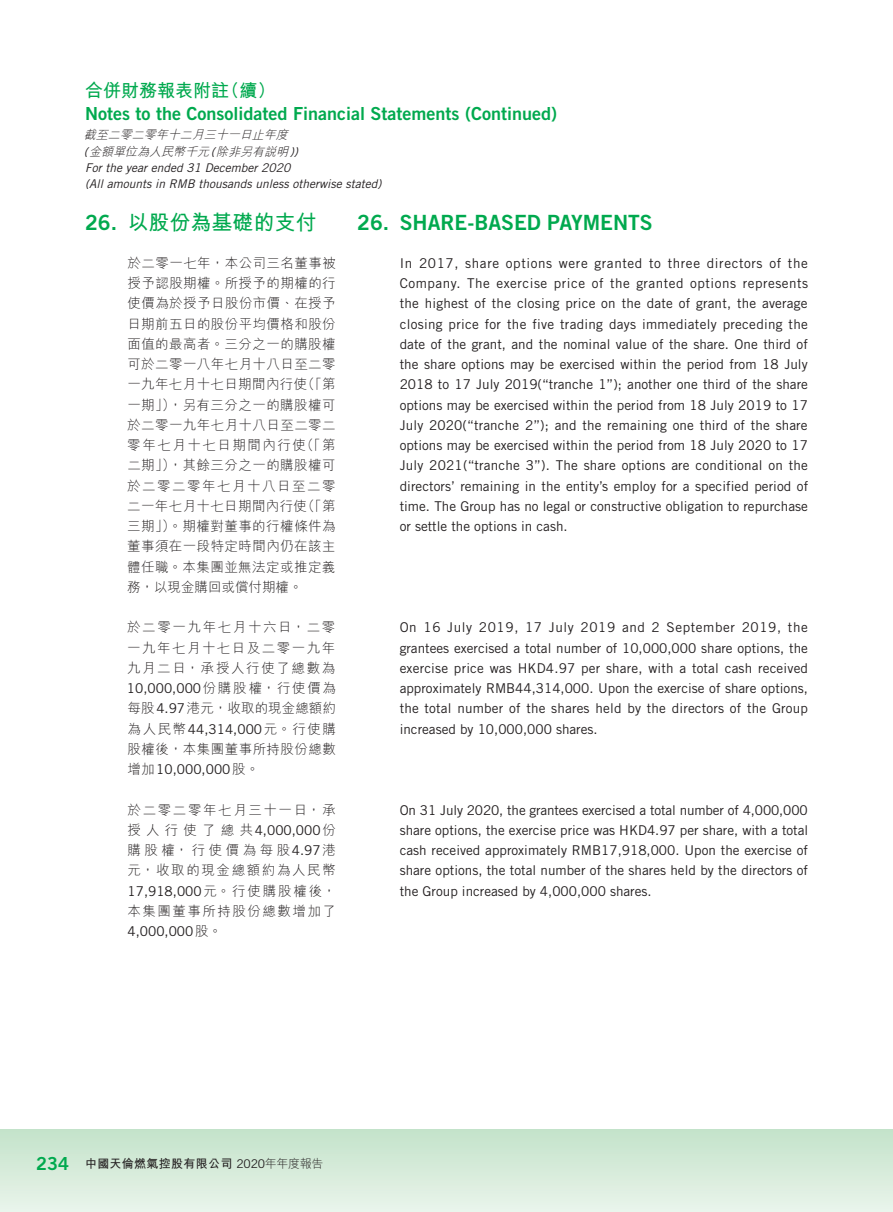
<style>
.page{position:relative;width:893px;height:1212px;background:#fff}
.page>*{position:absolute;margin:0;border:0;box-sizing:border-box;transform-origin:0 0}
.t1{font:21px "Trade Gothic LT Std Bd 2";color:#00a94e}
.t2{font:700 21px "M Hei HK";color:#00a94e}
.t3{font:18px "Trade Gothic LT Std Bd 2";color:#00a94e}
.t4{font:700 18px "M Hei HK";color:#00a94e}
.t5{font:13.5px/20.2px "Trade Gothic LT Std";color:#231f20;text-align:justify}
.t6{font:300 13.5px/20.2px "M Hei HK";letter-spacing:.11em;color:#231f20;text-align:justify}
.t7{font:300 13.5px "M Hei HK";letter-spacing:.005em;color:#231f20}
.t8{font:300 13.5px "M Hei HK";letter-spacing:.035em;color:#231f20}
.t9{font:italic 12px/16.5px "Trade Gothic LT Std";color:#231f20}
.t10{font:italic 300 12px/16.5px "M Hei HK";color:#231f20}
.t11{font:700 12px "M Hei HK";letter-spacing:.025em;color:#231f20}
.s1{font-family:"Trade Gothic LT Std";font-weight:400}
.s2{font-family:"Trade Gothic LT Std Bd 2";font-weight:400}
.s3{font-family:"M Hei HK";font-weight:300}
.s4{font-family:"Trade Gothic LT Std Bd 2";font-weight:400;font-size:18px;color:#00a94e}
.s5{font-weight:300}
</style>
<div class="page">
<div style="left:0;top:1129px;width:892px;height:83px;background:linear-gradient(to bottom,#c3e2ca,#eaf5eb)"></div>
<h2 class="t4" style="left:85px;top:77px;width:192px">合併財務報表附註（續）</h2>
<h2 class="t3" style="left:85px;top:102px;width:473px">Notes to the Consolidated Financial Statements (Continued)</h2>
<p class="t10" style="left:84px;top:126px;width:219px">截至二零二零年十二月三十一日止年度<span class="s1">(</span>金額單位為人民幣千元<span class="s1">(</span>除非另有說明<span class="s1">))</span></p>
<p class="t9" style="left:85px;top:159px;width:298px">For the year ended 31 December 2020<br>(All amounts in RMB thousands unless otherwise stated)</p>
<h1 class="t2" style="left:85px;top:207px;width:233px"><span class="s2">26.</span> 以股份為基礎的支付</h1>
<p class="t6" style="left:127px;top:252px;width:210px">於二零一七年，本公司三名董事被授予認股期權。所授予的期權的行使價為於授予日股份市價、在授予日期前五日的股份平均價格和股份面值的最高者。三分之一的購股權可於二零一八年七月十八日至二零一九年七月十七日期間內行使（「第一期」），另有三分之一的購股權可於二零一九年七月十八日至二零二零年七月十七日期間內行使（「第二期」），其餘三分之一的購股權可於二零二零年七月十八日至二零二一年七月十七日期間內行使（「第三期」）。期權對董事的行權條件為董事須在一段特定時間內仍在該主體任職。本集團並無法定或推定義務，以現金購回或償付期權。</p>
<p class="t6" style="left:127px;top:617px;width:210px">於二零一九年七月十六日，二零一九年七月十七日及二零一九年九月二日，承授人行使了總數為</p>
<p class="t5" style="left:127px;top:678px;width:210px">10,000,000<span class="s3">份購股權，行使價為</span></p>
<p class="t7" style="left:128px;top:701px;width:210px">每股<span class="s1">4.97</span>港元，收取的現金總額約</p>
<p class="t5" style="left:128px;top:718px;width:210px"><span class="s3">為人民幣</span>44,314,000<span class="s3">元。行使購</span></p>
<p class="t8" style="left:128px;top:742px;width:210px">股權後，本集團董事所持股份總數</p>
<p class="t5" style="left:128px;top:759px;width:133px"><span class="s3">增加</span>10,000,000<span class="s3">股。</span></p>
<p class="t6" style="left:128px;top:799px;width:210px">於二零二零年七月三十一日，承</p>
<p class="t5" style="left:128px;top:820px;width:210px"><span class="s3">授人行使了總共</span>4,000,000<span class="s3">份</span></p>
<p class="t6" style="left:128px;top:840px;width:210px">購股權，行使價為每股<span class="s1">4.97</span>港元，收取的現金總額約為人民幣</p>
<p class="t5" style="left:128px;top:880px;width:210px">17,918,000<span class="s3">元。行使購股權後，</span></p>
<p class="t6" style="left:128px;top:900px;width:210px">本集團董事所持股份總數增加了</p>
<p class="t5" style="left:127px;top:921px;width:96px">4,000,000<span class="s3">股。</span></p>
<h1 class="t1" style="left:357px;top:210px;width:158px">26. Share-based</h1>
<h1 class="t1" style="left:547px;top:210px;width:67px">payments</h1>
<p class="t5" style="left:400px;top:253px;width:410px">In 2017, share options were granted to three directors of the Company. The exercise price of the granted options represents the highest of the closing price on the date of grant, the average closing price for the five trading days immediately preceding the date of the grant, and the nominal value of the share. One third of the share options may be exercised within the period from 18 July 2018 to 17 July 2019(“tranche 1”); another one third of the share options may be exercised within the period from 18 July 2019 to 17<br>July 2020(“tranche 2”); and the remaining one third of the share options may be exercised within the period from 18 July 2020 to 17<br>July 2021(“tranche 3”). The share options are conditional on the directors’ remaining in the entity’s employ for a specified period of time. The Group has no legal or constructive obligation to repurchase or settle the options in cash.</p>
<p class="t5" style="left:400px;top:617px;width:410px">On 16 July 2019, 17 July 2019 and 2 September 2019, the grantees exercised a total number of 10,000,000 share options, the exercise price was HKD4.97 per share, with a total cash received approximately RMB44,314,000. Upon the exercise of share options, the total number of the shares held by the directors of the Group increased by 10,000,000 shares.</p>
<p class="t5" style="left:400px;top:799px;width:410px">On 31 July 2020, the grantees exercised a total number of 4,000,000 share options, the exercise price was HKD4.97 per share, with a total cash received approximately RMB17,918,000. Upon the exercise of share options, the total number of the shares held by the directors of the Group increased by 4,000,000 shares.</p>
<p class="t11" style="left:36px;top:1155px;width:289px"><span class="s4">234</span> 中國天倫燃氣控股有限公司 <span class="s1">2020</span><span class="s5">年年度報告</span></p>
</div>
